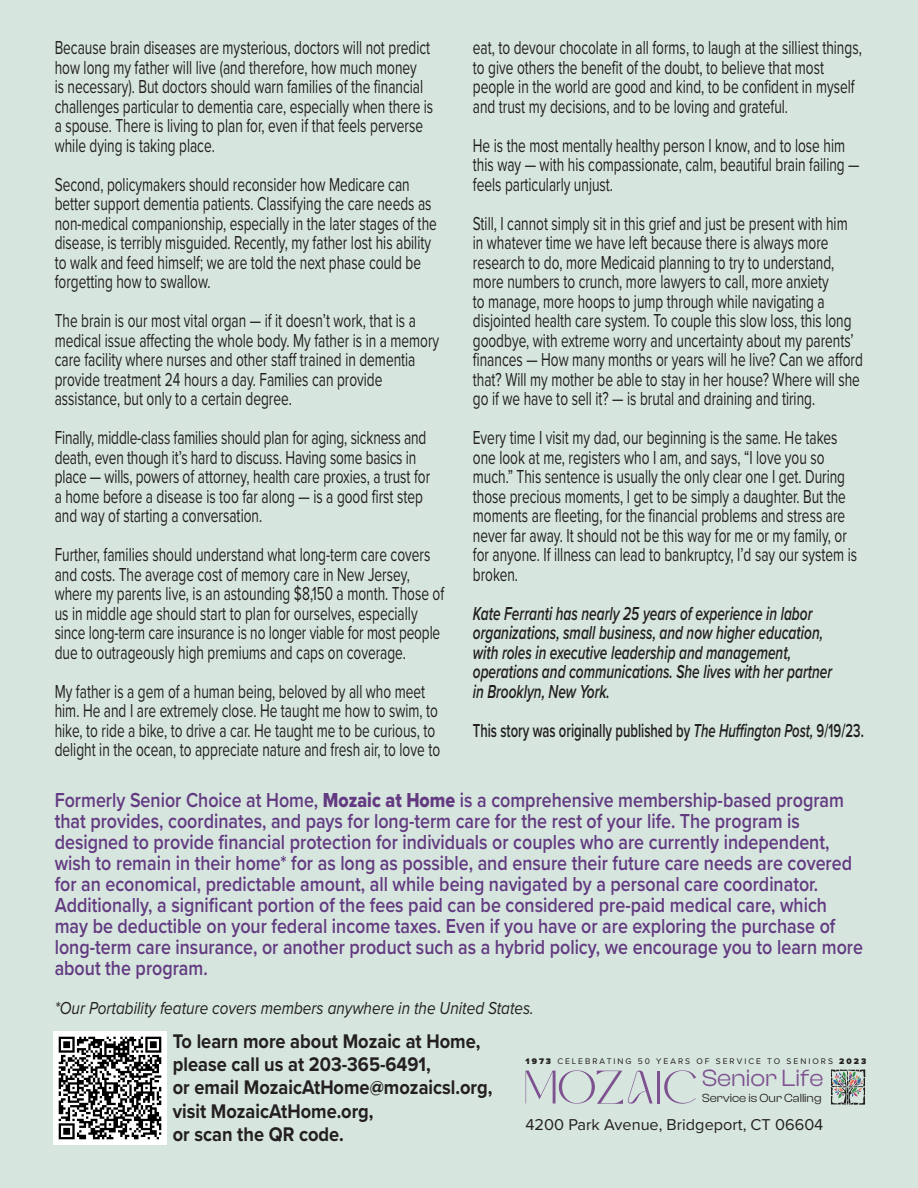
<style>
.page{position:relative;width:918px;height:1188px;background:#d6e6de}
.page>*{position:absolute;margin:0;border:0;box-sizing:border-box;transform-origin:0 0}
.t1{font:24.3px "Clash Display";color:#7e5190}
.t2{font:600 21px/21px "Proxima Nova";color:#633a81;scale:.85 1}
.t3{font:700 20.55px/23.4px "Proxima Nova";color:#231f20;scale:.89 1}
.t4{font:19.5px/19.5px "Proxima Nova";color:#231f20;scale:.7 1}
.t5{font:italic 600 19.5px "Proxima Nova";color:#231f20;scale:.7 1}
.t6{font:600 19.5px "Proxima Nova";color:#231f20;scale:.67 1}
.t7{font:italic 18px "Proxima Nova";color:#231f20;scale:.85 1}
.t8{font:16.35px "Proxima Nova";color:#231f20}
.t9{font:12.15px "Clash Display";color:#231f20}
.t10{font:8.4px "Proxima Nova";letter-spacing:.24em;color:#231f20}
.s1{font-style:italic}
.s2{font-family:"Proxima Nova Extrabld";font-weight:400}
.s3{font-weight:900}
</style>
<div class="page">
<img style="left:54px;top:1031px;width:113px;height:113px">
<hr style="left:657px;top:1071px;width:3px;height:32px;background:#7e5190">
<svg style="left:664px;top:1070px;width:32px;height:34px"></svg>
<svg style="left:526px;top:1070px;width:127px;height:34px"></svg>
<svg style="left:831px;top:1069px;width:34px;height:36px"></svg>
<p class="t4" style="left:55px;top:37px;width:542px">Because brain diseases are mysterious, doctors will not predict how long my father will live (and therefore, how much money<br>is necessary). But doctors should warn families of the financial challenges particular to dementia care, especially when there is a spouse. There is living to plan for, even if that feels perverse while dying is taking place.</p>
<p class="t4" style="left:55px;top:174px;width:547px">Second, policymakers should reconsider how Medicare can better support dementia patients. Classifying the care needs as non-medical companionship, especially in the later stages of the disease, is terribly misguided. Recently, my father lost his ability to walk and feed himself; we are told the next phase could be forgetting how to swallow.</p>
<p class="t4" style="left:55px;top:310px;width:551px">The brain is our most vital organ — if it doesn’t work, that is a medical issue affecting the whole body. My father is in a memory care facility where nurses and other staff trained in dementia</p>
<p class="t4" style="left:55px;top:369px;width:470px">provide treatment 24 hours a day. Families can provide</p>
<p class="t4" style="left:55px;top:388px;width:340px">assistance, but only to a certain degree.</p>
<p class="t4" style="left:55px;top:427px;width:538px">Finally, middle-class families should plan for aging, sickness and death, even though it’s hard to discuss. Having some basics in place — wills, powers of attorney, health care proxies, a trust for</p>
<p class="t4" style="left:55px;top:486px;width:528px">a home before a disease is too far along — is a good first step and way of starting a conversation.</p>
<p class="t4" style="left:55px;top:544px;width:558px">Further, families should understand what long-term care covers and costs. The average cost of memory care in New Jersey, where my parents live, is an astounding $8,150 a month. Those of us in middle age should start to plan for ourselves, especially</p>
<p class="t4" style="left:55px;top:622px;width:552px">since long-term care insurance is no longer viable for most people</p>
<p class="t4" style="left:55px;top:642px;width:503px">due to outrageously high premiums and caps on coverage.</p>
<p class="t4" style="left:55px;top:681px;width:552px">My father is a gem of a human being, beloved by all who meet him. He and I are extremely close. He taught me how to swim, to hike, to ride a bike, to drive a car. He taught me to be curious, to delight in the ocean, to appreciate nature and fresh air, to love to</p>
<p class="t4" style="left:473px;top:37px;width:557px">eat, to devour chocolate in all forms, to laugh at the silliest things, to give others the benefit of the doubt, to believe that most</p>
<p class="t4" style="left:473px;top:76px;width:547px">people in the world are good and kind, to be confident in myself and trust my decisions, and to be loving and grateful.</p>
<p class="t4" style="left:473px;top:135px;width:554px">He is the most mentally healthy person I know, and to lose him this way — with his compassionate, calm, beautiful brain failing — feels particularly unjust.</p>
<p class="t4" style="left:473px;top:213px;width:537px">Still, I cannot simply sit in this grief and just be present with him</p>
<p class="t4" style="left:473px;top:232px;width:510px">in whatever time we have left because there is always more</p>
<p class="t4" style="left:473px;top:252px;width:559px">research to do, more Medicaid planning to try to understand, more numbers to crunch, more lawyers to call, more anxiety<br>to manage, more hoops to jump through while navigating a disjointed health care system. To couple this slow loss, this long goodbye, with extreme worry and uncertainty about my parents’ finances — How many months or years will he live? Can we afford that? Will my mother be able to stay in her house? Where will she go if we have to sell it? — is brutal and draining and tiring.</p>
<p class="t4" style="left:473px;top:427px;width:551px">Every time I visit my dad, our beginning is the same. He takes one look at me, registers who I am, and says, “I love you so much.” This sentence is usually the only clear one I get. During those precious moments, I get to be simply a daughter. But the moments are fleeting, for the financial problems and stress are never far away. It should not be this way for me or my family, or for anyone. If illness can lead to bankruptcy, I’d say our system is broken.</p>
<p class="t5" style="left:473px;top:599px;width:487px">Kate Ferranti has nearly 25 years of experience in labor</p>
<p class="t5" style="left:473px;top:618px;width:502px">organizations, small business, and now higher education,</p>
<p class="t5" style="left:473px;top:638px;width:456px">with roles in executive leadership and management,</p>
<p class="t5" style="left:473px;top:657px;width:515px">operations and communications. She lives with her partner</p>
<p class="t5" style="left:473px;top:677px;width:197px">in Brooklyn, New York.</p>
<p class="t6" style="left:473px;top:716px;width:585px">This story was originally published by <span class="s1">The Huffington Post,</span> 9/19/23.</p>
<p class="t2" style="left:55px;top:789px;width:930px">Formerly Senior Choice at Home, <span class="s2">Mozaic at Home</span> is a comprehensive membership-based program that provides, coordinates, and pays for long-term care for the rest of your life. The program is</p>
<p class="t2" style="left:55px;top:831px;width:953px">designed to provide financial protection for individuals or couples who are currently independent, wish to remain in their home* for as long as possible, and ensure their future care needs are covered for an economical, predictable amount, all while being navigated by a personal care coordinator.<br>Additionally, a significant portion of the fees paid can be considered pre-paid medical care, which may be deductible on your federal income taxes. Even if you have or are exploring the purchase of long-term care insurance, or another product such as a hybrid policy, we encourage you to learn more about the program.</p>
<p class="t7" style="left:55px;top:995px;width:565px">*Our Portability feature covers members anywhere in the United States.</p>
<p class="t3" style="left:173px;top:1029px;width:347px">To learn more about Mozaic at Home, please call us at 203-365-6491,</p>
<p class="t3" style="left:173px;top:1075px;width:361px">or email MozaicAtHome@mozaicsl.org,</p>
<p class="t3" style="left:173px;top:1099px;width:227px">visit MozaicAtHome.org,</p>
<p class="t3" style="left:173px;top:1122px;width:194px">or scan the QR code.</p>
<p class="t10" style="left:526px;top:1055px;width:342px"><span class="s3">1973</span> CELEBRATING 50 YEARS OF SERVICE TO SENIORS <span class="s3">2023</span></p>
<p class="t1" style="left:702px;top:1064px;width:123px">Senior Life</p>
<p class="t9" style="left:702px;top:1092px;width:121px">Service is Our Calling</p>
<p class="t8" style="left:526px;top:1112px;width:299px">4200 Park Avenue, Bridgeport, CT 06604</p>
</div>
